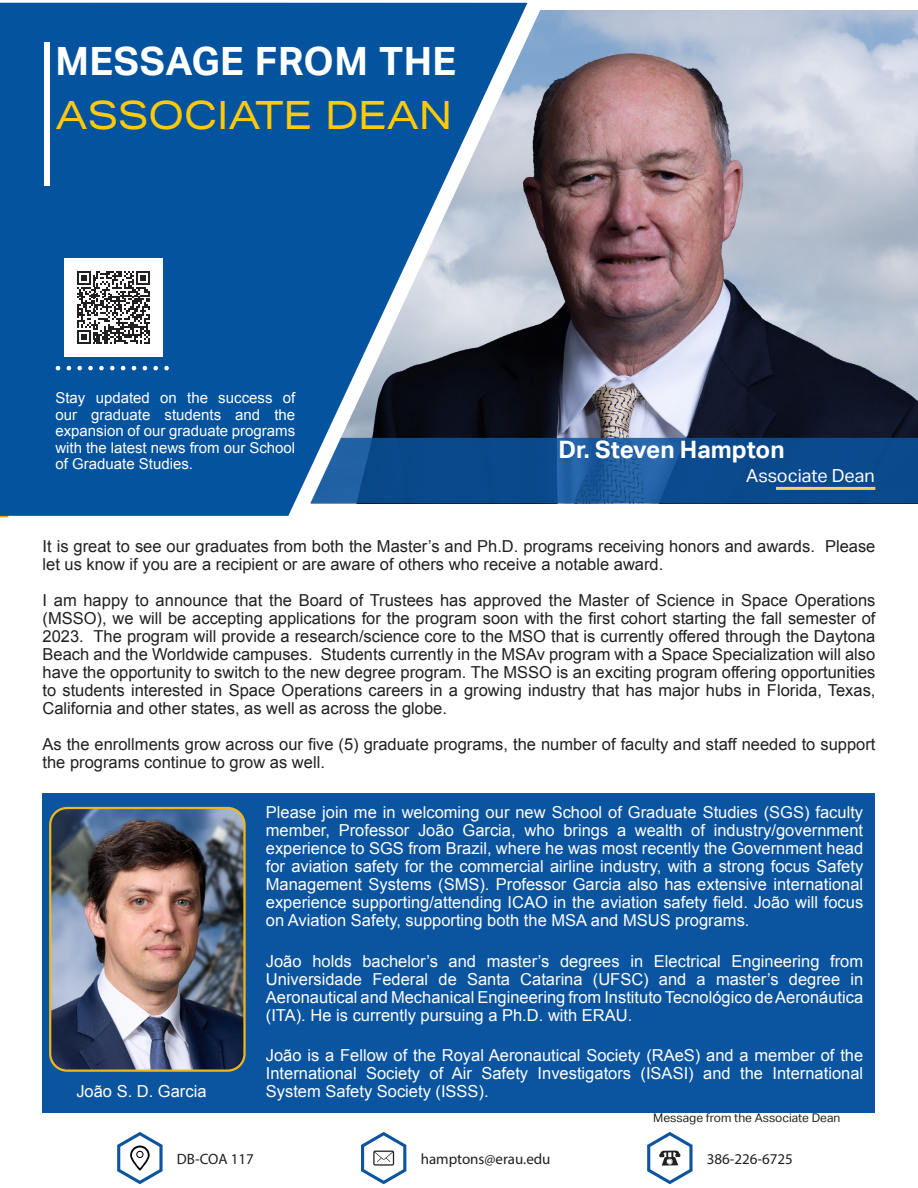
<style>
.page{position:relative;width:918px;height:1188px;background:#fff}
.page>*{position:absolute;margin:0;border:0;box-sizing:border-box;transform-origin:0 0}
.SUBTITLE{font:700 39px "Aktiv Grotesk";letter-spacing:.01em;color:#fff}
.t1{font:39px "Aktiv Grotesk Ex";color:#feca0a}
.Name{font:700 24px "Aktiv Grotesk";color:#fff}
.Paragraph_-_White{font:18px "Aktiv Grotesk";color:#fff}
.R_R_8{font:16.5px/18px "Arial";color:#231f20}
.R_R_9_11{font:16.5px/18px "Arial";color:#fff;text-align:justify}
.O_R_9_13{font:15px/16.5px "Arial";color:#fff;text-align:justify}
.O_R_9_13-2{font:15px "Myriad Pro";color:#231f20}
.Table_of_Contents{font:12px "Aktiv Grotesk";color:#231f20}
</style>
<div class="page">
<img style="left:544px;top:11px;width:374px;height:427px">
<svg style="left:544px;top:438px;width:374px;height:65px;background:#115093"></svg>
<svg style="left:8px;top:2px;width:536px;height:516px"></svg>
<svg style="left:0;top:3px;width:527px;height:513px;background:#20619f"></svg>
<svg style="left:55px;top:366px;width:5px;height:4px"></svg>
<svg style="left:66px;top:366px;width:5px;height:4px"></svg>
<svg style="left:88px;top:366px;width:5px;height:4px"></svg>
<svg style="left:110px;top:366px;width:5px;height:4px"></svg>
<svg style="left:153px;top:366px;width:5px;height:4px"></svg>
<svg style="left:164px;top:366px;width:5px;height:4px"></svg>
<svg style="left:77px;top:366px;width:5px;height:4px"></svg>
<svg style="left:99px;top:366px;width:5px;height:4px"></svg>
<svg style="left:121px;top:366px;width:26px;height:4px"></svg>
<div style="left:64px;top:258px;width:98px;height:99px;background:#fff"></div>
<svg style="left:77px;top:271px;width:73px;height:73px"></svg>
<div style="left:44px;top:43px;width:6px;height:143px;background:#fff"></div>
<div style="left:43px;top:793px;width:832px;height:319px;background:#0a54a0"></div>
<img style="left:52px;top:810px;width:191px;height:259px">
<div style="left:49px;top:807px;width:197px;height:265px;border:2px solid #f1b61b;border-radius:17px"></div>
<svg style="left:117px;top:1132px;width:46px;height:52px"></svg>
<svg style="left:361px;top:1132px;width:45px;height:52px"></svg>
<svg style="left:647px;top:1132px;width:46px;height:52px"></svg>
<hr style="left:776px;top:487px;width:99px;height:3px;background:#fecd64">
<p class="SUBTITLE" style="left:56px;top:39px;width:402px">MESSAGE FROM THE</p>
<p class="t1" style="left:56px;top:92px;width:398px">ASSOCIATE DEAN</p>
<p class="O_R_9_13" style="left:55px;top:390px;width:241px">Stay updated on the success of our graduate students and the expansion of our graduate programs with the latest news from our School of Graduate Studies.</p>
<p class="Name" style="left:558px;top:436px;width:228px">Dr. Steven Hampton</p>
<p class="Paragraph_-_White" style="left:746px;top:465px;width:130px">Associate Dean</p>
<p class="R_R_8" style="left:43px;top:538px;width:834px">It is great to see our graduates from both the Master’s and Ph.D. programs receiving honors and awards. Please let us know if you are a recipient or are aware of others who receive a notable award.</p>
<p class="R_R_8" style="left:43px;top:592px;width:834px;text-align:justify">I am happy to announce that the Board of Trustees has approved the Master of Science in Space Operations (MSSO), we will be accepting applications for the program soon with the first cohort starting the fall semester of 2023. The program will provide a research/science core to the MSO that is currently offered through the Daytona Beach and the Worldwide campuses. Students currently in the MSAv program with a Space Specialization will also have the opportunity to switch to the new degree program. The MSSO is an exciting program offering opportunities to students interested in Space Operations careers in a growing industry that has major hubs in Florida, Texas, California and other states, as well as across the globe.</p>
<p class="R_R_8" style="left:43px;top:736px;width:834px">As the enrollments grow across our five (5) graduate programs, the number of faculty and staff needed to support the programs continue to grow as well.</p>
<p class="R_R_9_11" style="left:266px;top:804px;width:599px">Please join me in welcoming our new School of Graduate Studies (SGS) faculty member, Professor João Garcia, who brings a wealth of industry/government experience to SGS from Brazil, where he was most recently the Government head for aviation safety for the commercial airline industry, with a strong focus Safety Management Systems (SMS). Professor Garcia also has extensive international experience supporting/attending ICAO in the aviation safety field. João will focus on Aviation Safety, supporting both the MSA and MSUS programs.</p>
<p class="R_R_9_11" style="left:266px;top:952px;width:599px">João holds bachelor’s and master’s degrees in Electrical Engineering from Universidade Federal de Santa Catarina (UFSC) and a master’s degree in Aeronautical and Mechanical Engineering from Instituto Tecnológico de Aeronáutica (ITA). He is currently pursuing a Ph.D. with ERAU.</p>
<p class="R_R_9_11" style="left:266px;top:1047px;width:599px">João is a Fellow of the Royal Aeronautical Society (RAeS) and a member of the<br>International Society of Air Safety Investigators (ISASI) and the International</p>
<p class="R_R_9_11" style="left:76px;top:1082px;width:132px">João S. D. Garcia</p>
<p class="R_R_9_11" style="left:266px;top:1083px;width:224px">System Safety Society (ISSS).</p>
<p class="Table_of_Contents" style="left:653px;top:1111px;width:189px">Message from the Associate Dean</p>
<p class="O_R_9_13-2" style="left:177px;top:1149px;width:78px">DB-COA 117</p>
<p class="O_R_9_13-2" style="left:421px;top:1149px;width:131px">hamptons@erau.edu</p>
<p class="O_R_9_13-2" style="left:707px;top:1149px;width:88px">386-226-6725</p>
</div>
